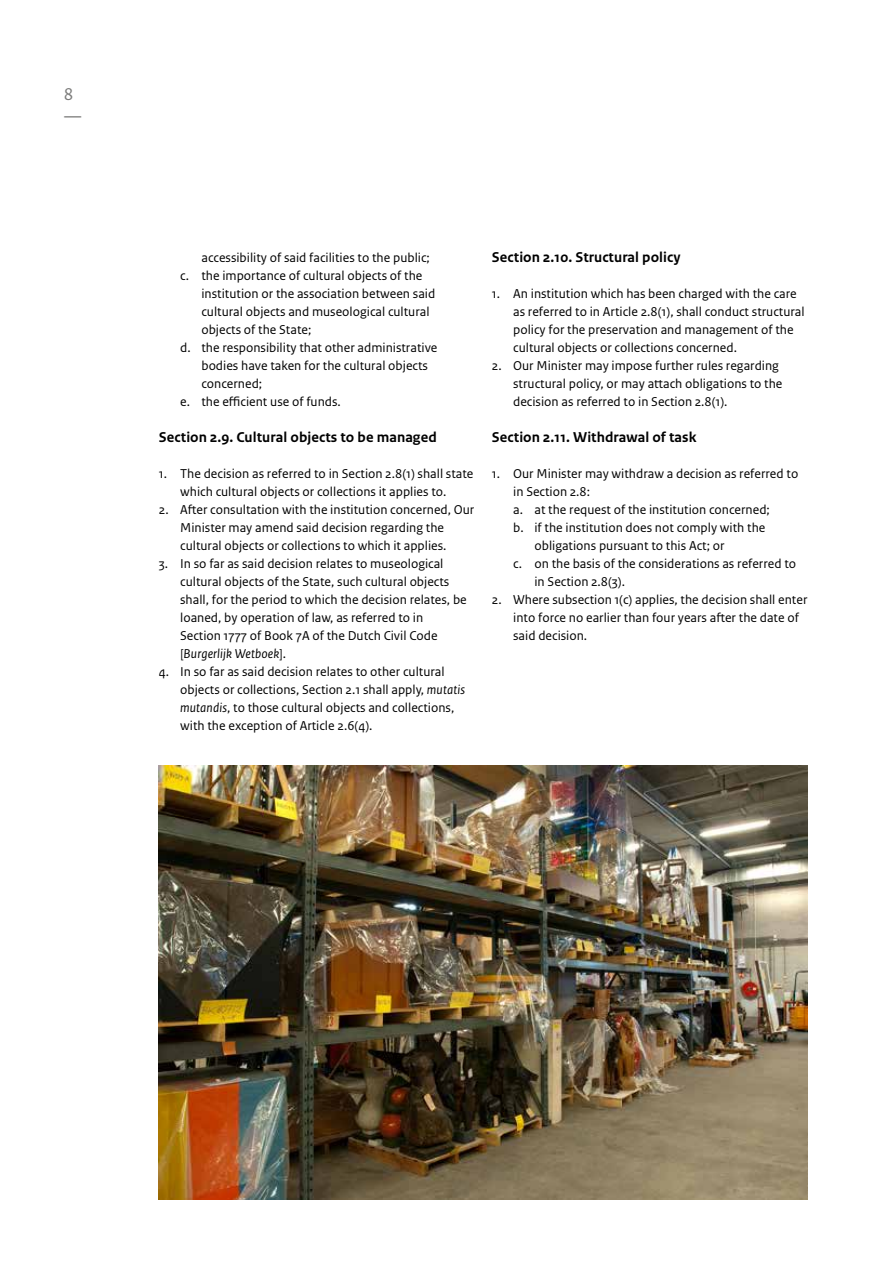
<style>
.page{position:relative;width:893px;height:1263px;background:#fff}
.page>*{position:absolute;margin:0;border:0;box-sizing:border-box;transform-origin:0 0}
.t1{font:18px/22.5px "Rijksoverheid Sans Text";color:#7b7b7a}
.t2{font:700 15px "Rijksoverheid Sans Text";letter-spacing:.005em;color:#000}
.t3{font:13.5px/18px "Rijksoverheid Sans Text";color:#000}
.s1{font-style:italic}
</style>
<div class="page">
<img style="left:159px;top:766px;width:649px;height:433px">
<h1 class="t1" style="left:64px;top:83px;width:19px">8 —</h1>
<p class="t3" style="left:201px;top:249px;width:230px">accessibility of said facilities to the public;</p>
<p class="t3" style="left:180px;top:267px;width:244px">c. the importance of cultural objects of the</p>
<p class="t3" style="left:201px;top:285px;width:235px">institution or the association between said</p>
<p class="t3" style="left:201px;top:303px;width:230px">cultural objects and museological cultural</p>
<p class="t3" style="left:201px;top:321px;width:111px">objects of the State;</p>
<p class="t3" style="left:180px;top:339px;width:259px">d. the responsibility that other administrative</p>
<p class="t3" style="left:201px;top:357px;width:228px">bodies have taken for the cultural objects</p>
<p class="t3" style="left:201px;top:375px;width:62px">concerned;</p>
<p class="t3" style="left:180px;top:393px;width:162px">e. the efficient use of funds.</p>
<p class="t2" style="left:159px;top:428px;width:279px">Section 2.9. Cultural objects to be managed</p>
<p class="t3" style="left:159px;top:465px;width:316px;text-align:center">1. The decision as referred to in Section 2.8(1) shall state which cultural objects or collections it applies to.</p>
<p class="t3" style="left:180px;top:501px;width:296px;text-indent:-21px">2. After consultation with the institution concerned, Our<br>Minister may amend said decision regarding the cultural objects or collections to which it applies.</p>
<p class="t3" style="left:180px;top:555px;width:288px;text-indent:-21px">3. In so far as said decision relates to museological cultural objects of the State, such cultural objects shall, for the period to which the decision relates, be loaned, by operation of law, as referred to in Section 1777 of Book 7A of the Dutch Civil Code [<span class="s1">Burgerlijk Wetboek</span>].</p>
<p class="t3" style="left:180px;top:663px;width:286px;text-indent:-21px">4. In so far as said decision relates to other cultural objects or collections, Section 2.1 shall apply, <span class="s1">mutatis mutandis</span>, to those cultural objects and collections, with the exception of Article 2.6(4).</p>
<p class="t2" style="left:492px;top:248px;width:190px">Section 2.10. Structural policy</p>
<p class="t3" style="left:513px;top:285px;width:293px;text-indent:-21px">1. An institution which has been charged with the care as referred to in Article 2.8(1), shall conduct structural policy for the preservation and management of the cultural objects or collections concerned.</p>
<p class="t3" style="left:513px;top:357px;width:271px;text-indent:-21px">2. Our Minister may impose further rules regarding structural policy, or may attach obligations to the decision as referred to in Section 2.8(1).</p>
<p class="t2" style="left:492px;top:428px;width:206px">Section 2.11. Withdrawal of task</p>
<p class="t3" style="left:492px;top:465px;width:308px">1. Our Minister may withdraw a decision as referred to</p>
<p class="t3" style="left:513px;top:483px;width:78px">in Section 2.8:</p>
<p class="t3" style="left:513px;top:501px;width:258px">a. at the request of the institution concerned;</p>
<p class="t3" style="left:513px;top:519px;width:254px">b. if the institution does not comply with the</p>
<p class="t3" style="left:534px;top:537px;width:192px">obligations pursuant to this Act; or</p>
<p class="t3" style="left:513px;top:555px;width:285px">c. on the basis of the considerations as referred to</p>
<p class="t3" style="left:534px;top:573px;width:92px">in Section 2.8(3).</p>
<p class="t3" style="left:513px;top:591px;width:296px;text-indent:-21px">2. Where subsection 1(c) applies, the decision shall enter into force no earlier than four years after the date of said decision.</p>
</div>
